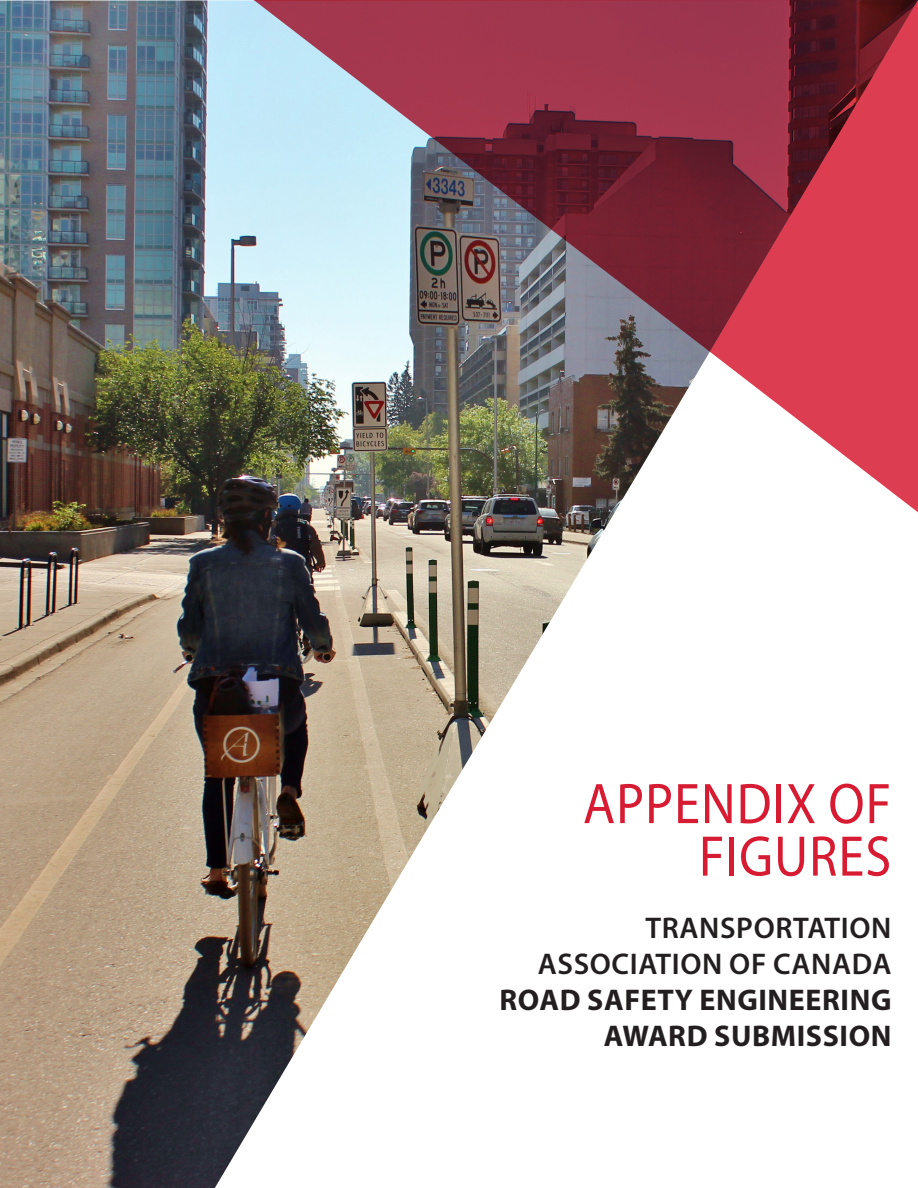
<style>
.page{position:relative;width:918px;height:1188px;background:#fff}
.page>*{position:absolute;margin:0;border:0;box-sizing:border-box;transform-origin:0 0}
.t1{font:57.75px/52.5px "Myriad Pro";letter-spacing:.02em;color:#d61b32;text-align:right;scale:.91 1}
.t2{font:700 30px/36px "Myriad Pro";letter-spacing:.02em;color:#231f20;text-align:right}
.t3{font:600 30px "Myriad Pro";letter-spacing:.02em;color:#231f20}
</style>
<div class="page">
<img style="left:0;top:0;width:918px;height:1188px">
<svg style="left:254px;top:0;width:664px;height:352px;background:#9c5c6c"></svg>
<p class="t1" style="left:583px;top:777px;width:340px">APPENDIX OF<br>FIGURES</p>
<p class="t3" style="left:645px;top:909px;width:248px">TRANSPORTATION</p>
<p class="t3" style="left:538px;top:945px;width:355px">ASSOCIATION OF CANADA</p>
<p class="t2" style="left:500px;top:981px;width:393px">ROAD SAFETY ENGINEERING<br>AWARD SUBMISSION</p>
</div>
